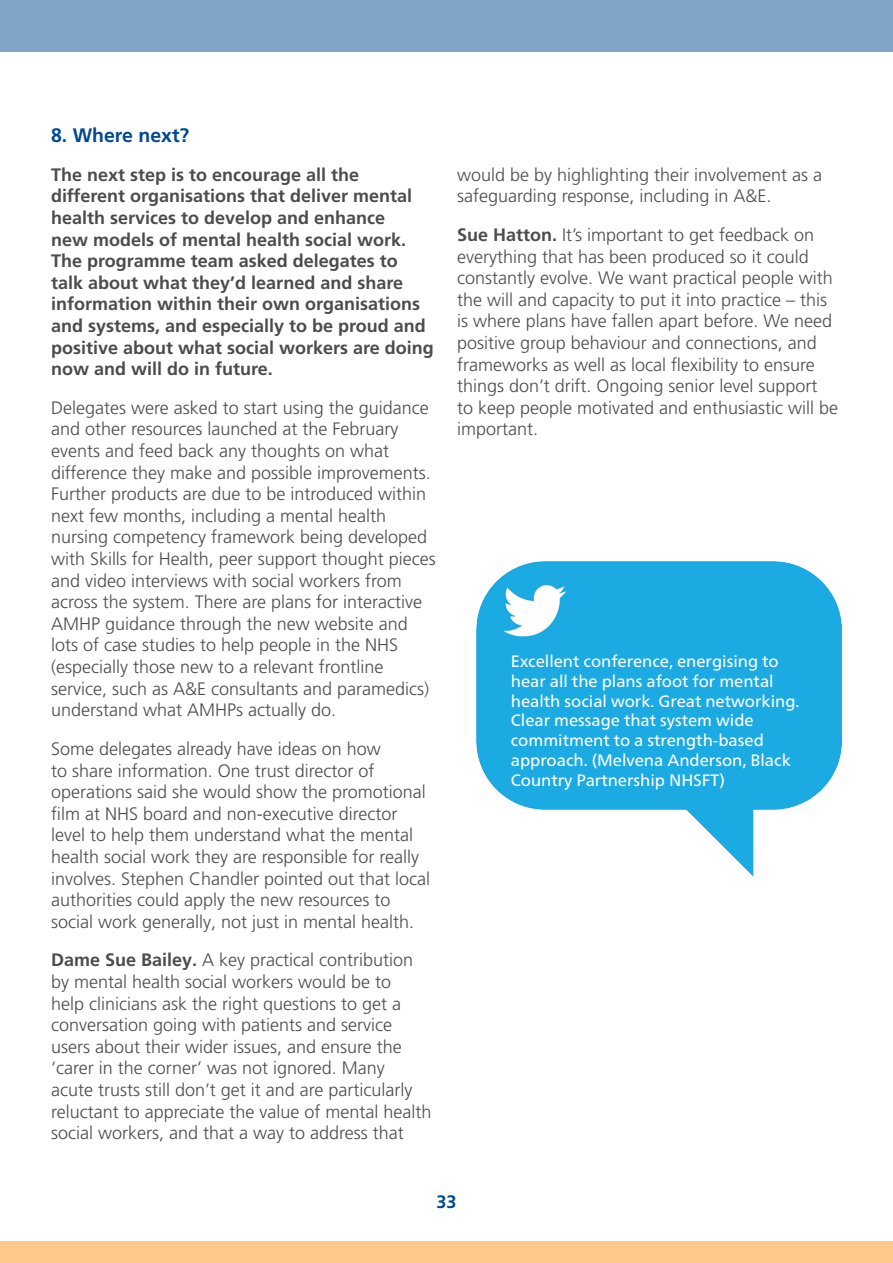
<style>
.page{position:relative;width:893px;height:1263px;background:#fff}
.page>*{position:absolute;margin:0;border:0;box-sizing:border-box;transform-origin:0 0}
.Heading_1{font:700 19.5px "Frutiger LT Pro";color:#004992}
.Body{font:300 18px/21.6px "Frutiger LT Pro";color:#4b4c4d}
.Body-2{font:700 18px/21.6px "Frutiger LT Pro";color:#4b4c4d}
.t1{font:700 18px "Frutiger LT Pro";color:#004992}
.t2{font:16.5px/19.8px "Frutiger Neue LT Pro";color:#fff}
.s1{font-weight:700}
</style>
<div class="page">
<div style="left:0;top:0;width:893px;height:51px;background:#80a4c8"></div>
<div style="left:0;top:1242px;width:893px;height:21px;background:#fdc88a"></div>
<img style="left:477px;top:561px;width:365px;height:316px">
<p class="Heading_1" style="left:51px;top:124px;width:140px">8. Where next?</p>
<p class="Body-2" style="left:51px;top:164px;width:384px">The next step is to encourage all the different organisations that deliver mental health services to develop and enhance<br>new models of mental health social work.<br>The programme team asked delegates to talk about what they’d learned and share information within their own organisations and systems, and especially to be proud and positive about what social workers are doing now and will do in future.</p>
<p class="Body" style="left:51px;top:397px;width:386px">Delegates were asked to start using the guidance and other resources launched at the February events and feed back any thoughts on what difference they make and possible improvements.<br>Further products are due to be introduced within next few months, including a mental health nursing competency framework being developed with Skills for Health, peer support thought pieces and video interviews with social workers from across the system. There are plans for interactive AMHP guidance through the new website and lots of case studies to help people in the NHS (especially those new to a relevant frontline service, such as A&amp;E consultants and paramedics) understand what AMHPs actually do.</p>
<p class="Body" style="left:51px;top:738px;width:381px">Some delegates already have ideas on how<br>to share information. One trust director of operations said she would show the promotional film at NHS board and non-executive director level to help them understand what the mental health social work they are responsible for really involves. Stephen Chandler pointed out that local authorities could apply the new resources to social work generally, not just in mental health.</p>
<p class="Body" style="left:51px;top:949px;width:382px"><span class="s1">Dame Sue Bailey.</span> A key practical contribution by mental health social workers would be to<br>help clinicians ask the right questions to get a conversation going with patients and service users about their wider issues, and ensure the ‘carer in the corner’ was not ignored. Many<br>acute trusts still don’t get it and are particularly reluctant to appreciate the value of mental health social workers, and that a way to address that</p>
<p class="Body" style="left:457px;top:164px;width:367px">would be by highlighting their involvement as a safeguarding response, including in A&amp;E.</p>
<p class="Body" style="left:457px;top:224px;width:383px"><span class="s1">Sue Hatton.</span> It’s important to get feedback on everything that has been produced so it could constantly evolve. We want practical people with the will and capacity to put it into practice – this is where plans have fallen apart before. We need positive group behaviour and connections, and frameworks as well as local flexibility to ensure things don’t drift. Ongoing senior level support<br>to keep people motivated and enthusiastic will be important.</p>
<p class="t2" style="left:511px;top:651px;width:290px">Excellent conference, energising to hear all the plans afoot for mental health social work. Great networking.<br>Clear message that system wide commitment to a strength-based approach. (Melvena Anderson, Black Country Partnership NHSFT)</p>
<p class="t1" style="left:436px;top:1191px;width:22px">33</p>
</div>
